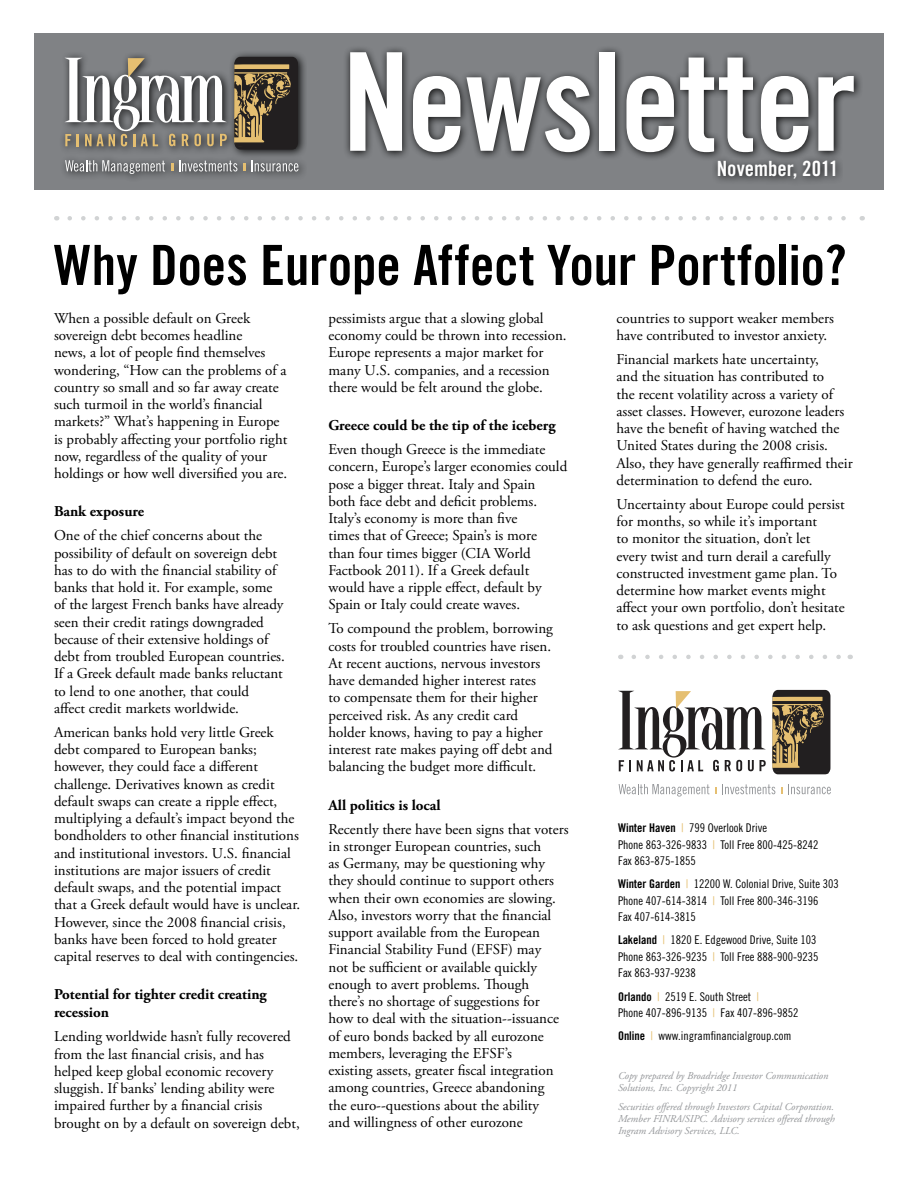
<style>
.page{position:relative;width:918px;height:1188px;background:#fff}
.page>*{position:absolute;margin:0;border:0;box-sizing:border-box;transform-origin:0 0}
.t1{font:136.5px "Trade Gothic Bold Cond Twenty";letter-spacing:-.015em;color:#fff}
.t2{font:55.5px "Trade Gothic Bold Cond Twenty";letter-spacing:-.005em;color:#000}
.t3{font:21px "Trade Gothic Bold Cond Twenty";color:#fff}
.t4{font:15px/17.2px "Adobe Garamond Pro";color:#000}
.t5{font:700 15px/18px "Adobe Garamond Pro";color:#000}
.t6{font:12px/16.5px "Trade Gothic Cond Eighteen";color:#000}
.t7{font:italic 10.5px/12px "Adobe Garamond Pro";color:#939598}
.s1{font-family:"Trade Gothic Bold Cond Twenty"}
.s2{color:#e5bf71}
</style>
<div class="page">
<div style="left:34px;top:33px;width:850px;height:157px;background:#808285"></div>
<div style="left:58px;top:50px;width:249px;height:133px;background:#000;opacity:.9"></div>
<svg style="left:64px;top:58px;width:163px;height:88px"></svg>
<svg style="left:234px;top:57px;width:64px;height:93px;background:#5b4e38"></svg>
<svg style="left:65px;top:160px;width:100px;height:14px"></svg>
<svg style="left:179px;top:160px;width:58px;height:12px"></svg>
<svg style="left:252px;top:160px;width:46px;height:12px"></svg>
<svg style="left:171px;top:163px;width:2px;height:8px"></svg>
<svg style="left:244px;top:163px;width:2px;height:8px"></svg>
<div style="left:343px;top:45px;width:520px;height:117px;background:#000;opacity:.9"></div>
<div style="left:710px;top:154px;width:133px;height:33px;background:#000;opacity:.9"></div>
<svg style="left:70px;top:216px;width:776px;height:4px"></svg>
<svg style="left:634px;top:655px;width:207px;height:4px"></svg>
<svg style="left:618px;top:691px;width:148px;height:80px"></svg>
<svg style="left:772px;top:690px;width:58px;height:84px;background:#5e503a"></svg>
<svg style="left:619px;top:784px;width:156px;height:13px"></svg>
<svg style="left:781px;top:784px;width:50px;height:10px"></svg>
<h1 class="t1" style="left:342px;top:19px;width:516px">Newsletter</h1>
<h3 class="t3" style="left:717px;top:156px;width:123px">November, 2011</h3>
<h2 class="t2" style="left:54px;top:231px;width:794px">Why Does Europe Affect Your Portfolio?</h2>
<p class="t4" style="left:54px;top:310px;width:235px">When a possible default on Greek sovereign debt becomes headline<br>news, a lot of people find themselves wondering, “How can the problems of a country so small and so far away create such turmoil in the world’s financial markets?” What’s happening in Europe is probably affecting your portfolio right now, regardless of the quality of your holdings or how well diversified you are.</p>
<p class="t5" style="left:54px;top:503px;width:92px">Bank exposure</p>
<p class="t4" style="left:54px;top:527px;width:232px">One of the chief concerns about the possibility of default on sovereign debt has to do with the financial stability of banks that hold it. For example, some of the largest French banks have already seen their credit ratings downgraded because of their extensive holdings of debt from troubled European countries.<br>If a Greek default made banks reluctant to lend to one another, that could<br>affect credit markets worldwide.</p>
<p class="t4" style="left:54px;top:724px;width:248px">American banks hold very little Greek debt compared to European banks; however, they could face a different challenge. Derivatives known as credit default swaps can create a ripple effect, multiplying a default’s impact beyond the bondholders to other financial institutions and institutional investors. U.S. financial institutions are major issuers of credit default swaps, and the potential impact that a Greek default would have is unclear.<br>However, since the 2008 financial crisis, banks have been forced to hold greater capital reserves to deal with contingencies.</p>
<p class="t5" style="left:54px;top:986px;width:214px">Potential for tighter credit creating recession</p>
<p class="t4" style="left:54px;top:1028px;width:247px">Lending worldwide hasn’t fully recovered from the last financial crisis, and has helped keep global economic recovery sluggish. If banks’ lending ability were impaired further by a financial crisis brought on by a default on sovereign debt,</p>
<p class="t4" style="left:328px;top:310px;width:240px">pessimists argue that a slowing global economy could be thrown into recession.<br>Europe represents a major market for many U.S. companies, and a recession there would be felt around the globe.</p>
<p class="t5" style="left:328px;top:417px;width:229px">Greece could be the tip of the iceberg</p>
<p class="t4" style="left:328px;top:441px;width:240px">Even though Greece is the immediate concern, Europe’s larger economies could pose a bigger threat. Italy and Spain<br>both face debt and deficit problems.<br>Italy’s economy is more than five<br>times that of Greece; Spain’s is more<br>than four times bigger (CIA World Factbook 2011). If a Greek default would have a ripple effect, default by Spain or Italy could create waves.</p>
<p class="t4" style="left:328px;top:620px;width:226px">To compound the problem, borrowing costs for troubled countries have risen.<br>At recent auctions, nervous investors have demanded higher interest rates<br>to compensate them for their higher perceived risk. As any credit card holder knows, having to pay a higher interest rate makes paying off debt and balancing the budget more difficult.</p>
<p class="t5" style="left:328px;top:796px;width:114px">All politics is local</p>
<p class="t4" style="left:328px;top:821px;width:242px">Recently there have been signs that voters in stronger European countries, such<br>as Germany, may be questioning why they should continue to support others when their own economies are slowing.<br>Also, investors worry that the financial support available from the European Financial Stability Fund (EFSF) may<br>not be sufficient or available quickly enough to avert problems. Though there’s no shortage of suggestions for<br>how to deal with the situation--issuance of euro bonds backed by all eurozone members, leveraging the EFSF’s<br>existing assets, greater fiscal integration among countries, Greece abandoning<br>the euro--questions about the ability<br>and willingness of other eurozone</p>
<p class="t4" style="left:616px;top:310px;width:219px">countries to support weaker members have contributed to investor anxiety.</p>
<p class="t4" style="left:616px;top:351px;width:238px">Financial markets hate uncertainty,<br>and the situation has contributed to<br>the recent volatility across a variety of asset classes. However, eurozone leaders have the benefit of having watched the United States during the 2008 crisis.<br>Also, they have generally reaffirmed their determination to defend the euro.</p>
<p class="t4" style="left:616px;top:496px;width:230px">Uncertainty about Europe could persist for months, so while it’s important<br>to monitor the situation, don’t let<br>every twist and turn derail a carefully constructed investment game plan. To determine how market events might affect your own portfolio, don’t hesitate to ask questions and get expert help.</p>
<p class="t6" style="left:618px;top:819px;width:202px"><span class="s1">Winter Haven</span> <span class="s2">|</span> 799 Overlook Drive<br>Phone 863-326-9833 <span class="s2">|</span> Toll Free 800-425-8242<br>Fax 863-875-1855</p>
<p class="t6" style="left:618px;top:876px;width:222px"><span class="s1">Winter Garden</span> <span class="s2">|</span> 12200 W. Colonial Drive, Suite 303<br>Phone 407-614-3814 <span class="s2">|</span> Toll Free 800-346-3196<br>Fax 407-614-3815</p>
<p class="t6" style="left:618px;top:932px;width:202px"><span class="s1">Lakeland</span> <span class="s2">|</span> 1820 E. Edgewood Drive, Suite 103<br>Phone 863-326-9235 <span class="s2">|</span> Toll Free 888-900-9235<br>Fax 863-937-9238</p>
<p class="t6" style="left:618px;top:988px;width:182px"><span class="s1">Orlando</span> <span class="s2">|</span> 2519 E. South Street <span class="s2">|<br></span>Phone 407-896-9135 <span class="s2">|</span> Fax 407-896-9852</p>
<p class="t6" style="left:618px;top:1028px;width:175px"><span class="s1">Online</span> <span class="s2">|</span> www.ingramfinancialgroup.com</p>
<p class="t7" style="left:618px;top:1070px;width:212px">Copy prepared by Broadridge Investor Communication<br>Solutions, Inc. Copyright 2011</p>
<p class="t7" style="left:618px;top:1101px;width:218px;text-align:justify">Securities offered through Investors Capital Corporation.<br>Member FINRA/SIPC. Advisory services offered through Ingram Advisory Services, LLC.</p>
</div>
